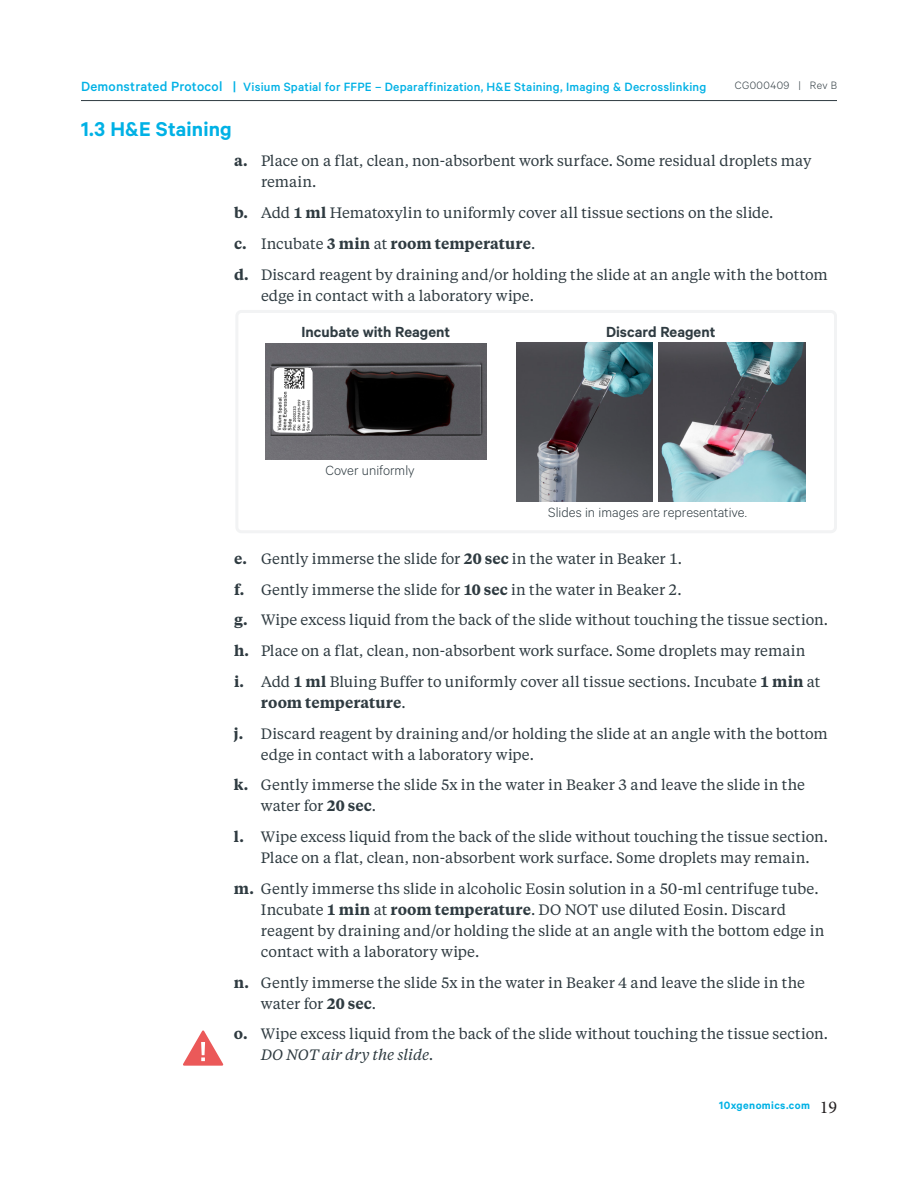
<style>
.page{position:relative;width:918px;height:1188px;background:#fff}
.page>*{position:absolute;margin:0;border:0;box-sizing:border-box;transform-origin:0 0}
.Section_Header_TOC{font:600 22.5px "Calibre";letter-spacing:.005em;color:#00b1e5}
.t1{font:18px "Minion Pro";color:#231f20}
.Figure_Legend_Body{font:600 16.5px "Calibre";color:#2f3b41}
.t2{font:15px/21px "Tiempos Text";color:#2f3b41}
.Figure_Legend_Body-2{font:300 15px "Calibre";color:#2f3b41}
.t3{font:600 15px "Tiempos Text";letter-spacing:.01em;color:#2f3b41}
.t4{font:500 13.5px "Calibre";letter-spacing:.015em;color:#00b1e5}
.t5{font:600 12px "Calibre";letter-spacing:.035em;color:#00b1e5}
.t6{font:300 12px "Calibre";letter-spacing:.035em;color:#2f3b41}
.s1{font-size:15px}
.s2{font-weight:600}
.s3{font-weight:400}
.s4{font-style:italic}
</style>
<div class="page">
<hr style="left:81px;top:100px;width:756px;height:1px;background:#2f3b41">
<svg style="left:183px;top:1030px;width:40px;height:36px"></svg>
<div style="left:235px;top:310px;width:602px;height:223px;border:3px solid #f2f3f4;border-radius:4px"></div>
<img style="left:266px;top:343px;width:220px;height:116px">
<img style="left:658px;top:342px;width:148px;height:159px">
<img style="left:516px;top:342px;width:136px;height:159px">
<div style="left:274px;top:368px;width:39px;height:64px;background:#fff;border-radius:6px"></div>
<img style="left:277px;top:368px;width:33px;height:63px">
<p class="t4" style="left:81px;top:79px;width:627px"><span class="s1">Demonstrated Protocol |</span> Visium Spatial for FFPE – Deparaffinization, H&amp;E Staining, Imaging &amp; Decrosslinking</p>
<p class="t6" style="left:735px;top:78px;width:104px">CG000409 | Rev B</p>
<p class="Section_Header_TOC" style="left:81px;top:116px;width:152px">1.3 H&amp;E Staining</p>
<p class="t2" style="left:261px;top:150px;width:552px;text-indent:-27px"><span class="s2">a.</span> Place on a flat, clean, non-absorbent work surface. Some residual droplets may remain.</p>
<p class="t2" style="left:234px;top:202px;width:541px"><span class="s2">b.</span> Add <span class="s2">1 ml</span> Hematoxylin to uniformly cover all tissue sections on the slide.</p>
<p class="t3" style="left:234px;top:233px;width:303px">c. <span class="s3">Incubate</span> 3 min <span class="s3">at</span> room temperature<span class="s3">.</span></p>
<p class="t2" style="left:261px;top:263px;width:568px;text-indent:-27px"><span class="s2">d.</span> Discard reagent by draining and/or holding the slide at an angle with the bottom edge in contact with a laboratory wipe.</p>
<p class="Figure_Legend_Body" style="left:302px;top:322px;width:150px">Incubate with Reagent</p>
<p class="Figure_Legend_Body-2" style="left:325px;top:461px;width:91px">Cover uniformly</p>
<p class="Figure_Legend_Body" style="left:606px;top:322px;width:111px">Discard Reagent</p>
<p class="Figure_Legend_Body-2" style="left:548px;top:503px;width:200px">Slides in images are representative.</p>
<p class="t2" style="left:234px;top:548px;width:450px"><span class="s2">e.</span> Gently immerse the slide for <span class="s2">20 sec</span> in the water in Beaker 1.</p>
<p class="t2" style="left:234px;top:578px;width:449px"><span class="s2">f.</span> Gently immerse the slide for <span class="s2">10 sec</span> in the water in Beaker 2.</p>
<p class="t2" style="left:234px;top:609px;width:596px"><span class="s2">g.</span> Wipe excess liquid from the back of the slide without touching the tissue section.</p>
<p class="t2" style="left:234px;top:640px;width:573px"><span class="s2">h.</span> Place on a flat, clean, non-absorbent work surface. Some droplets may remain</p>
<p class="t2" style="left:261px;top:671px;width:561px;text-indent:-27px"><span class="s2">i.</span> Add <span class="s2">1 ml</span> Bluing Buffer to uniformly cover all tissue sections. Incubate <span class="s2">1 min</span> at <span class="s2">room temperature</span>.</p>
<p class="t2" style="left:261px;top:722px;width:568px;text-indent:-27px"><span class="s2">j.</span> Discard reagent by draining and/or holding the slide at an angle with the bottom edge in contact with a laboratory wipe.</p>
<p class="t2" style="left:261px;top:774px;width:545px;text-indent:-27px"><span class="s2">k.</span> Gently immerse the slide 5x in the water in Beaker 3 and leave the slide in the water for <span class="s2">20 sec</span>.</p>
<p class="t2" style="left:234px;top:826px;width:596px;text-align:center"><span class="s2">l.</span> Wipe excess liquid from the back of the slide without touching the tissue section.<br>Place on a flat, clean, non-absorbent work surface. Some droplets may remain.</p>
<p class="t2" style="left:261px;top:878px;width:565px;text-indent:-27px"><span class="s2">m.</span> Gently immerse ths slide in alcoholic Eosin solution in a 50-ml centrifuge tube.<br>Incubate <span class="s2">1 min</span> at <span class="s2">room temperature</span>. DO NOT use diluted Eosin. Discard reagent by draining and/or holding the slide at an angle with the bottom edge in contact with a laboratory wipe.</p>
<p class="t2" style="left:261px;top:971px;width:545px;text-indent:-27px"><span class="s2">n.</span> Gently immerse the slide 5x in the water in Beaker 4 and leave the slide in the water for <span class="s2">20 sec</span>.</p>
<p class="t2" style="left:261px;top:1023px;width:569px;text-indent:-27px"><span class="s2">o.</span> Wipe excess liquid from the back of the slide without touching the tissue section.<br><span class="s4">DO NOT air dry the slide.</span></p>
<p class="t5" style="left:719px;top:1098px;width:92px">10xgenomics.com</p>
<p class="t1" style="left:820px;top:1095px;width:19px">19</p>
</div>
